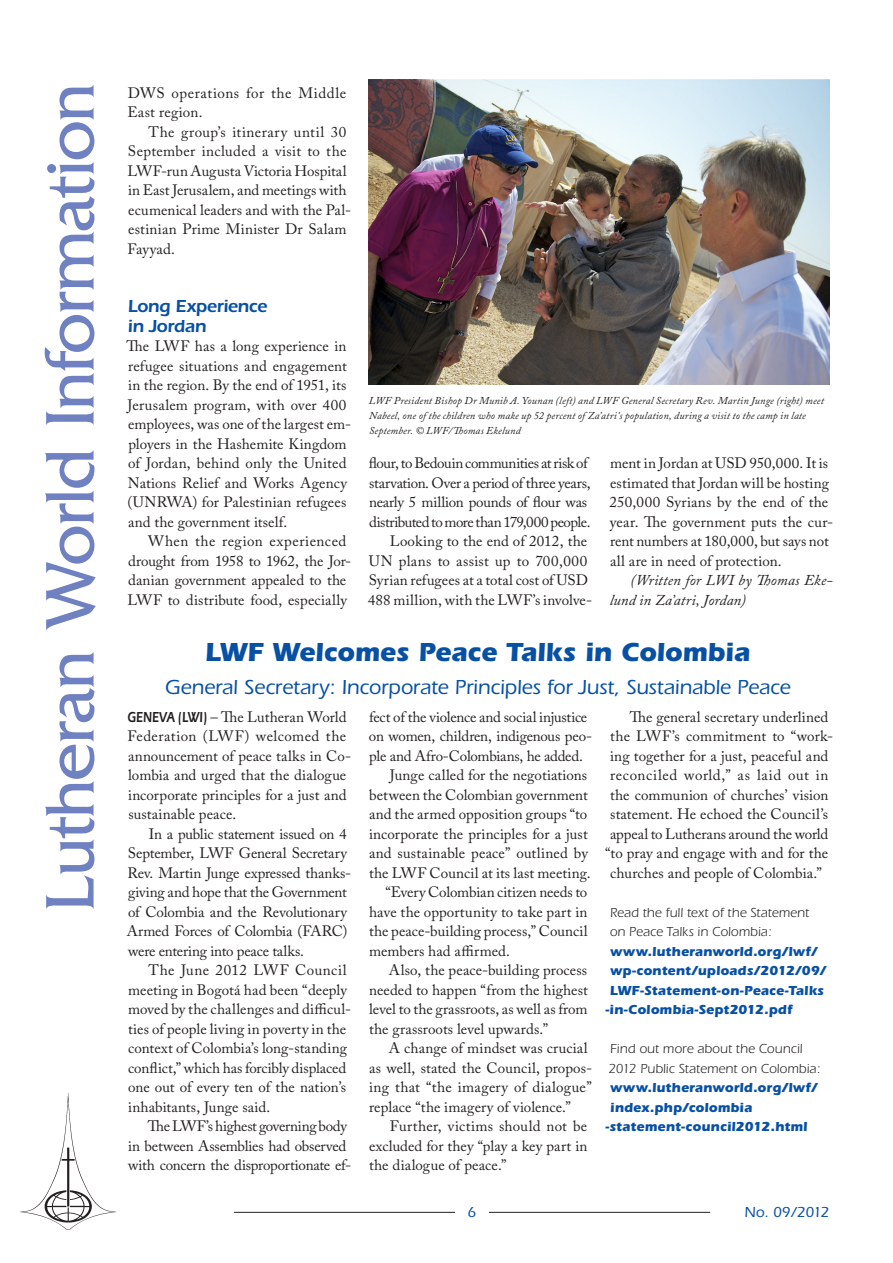
<style>
.page{position:relative;width:893px;height:1263px;background:#fff}
.page>*{position:absolute;margin:0;border:0;box-sizing:border-box;transform-origin:0 0}
.t1{font:72px "Friz Quadrata";letter-spacing:-.02em;color:#6f81c0}
.Heading_1_alt{font:700 27px "Itc Eras";letter-spacing:-.005em;color:#0850a3}
.Heading_2_alt{font:500 21px "Itc Eras";letter-spacing:-.005em;color:#0850a3}
.Heading_3{font:600 18px/19.5px "Itc Eras";letter-spacing:-.02em;color:#0850a3}
.Normal_first{font:15px/19.5px "Adobe Caslon Pro";letter-spacing:.005em;color:#231f20}
.Normal_first-2{font:15px/19.5px "Adobe Caslon Pro";letter-spacing:-.015em;color:#231f20}
.Normal_first_byline{font:15px/19.5px "Adobe Caslon Pro";letter-spacing:.005em;color:#231f20}
.Normal_first-3{font:15px/19.5px "Adobe Caslon Pro";letter-spacing:-.025em;color:#231f20}
.t2{font:italic 15px/19.5px "Adobe Caslon Pro";letter-spacing:.01em;color:#231f20}
.Normal_first-4{font:15px/19.5px "Adobe Caslon Pro";letter-spacing:.03em;color:#231f20}
.Normal_first-5{font:15px "Adobe Caslon Pro";letter-spacing:.04em;color:#231f20}
.t3{font:500 15px "Itc Eras";letter-spacing:-.03em;color:#0850a3}
.Normal_URL{font:700 13.5px "Itc Eras";letter-spacing:.01em;color:#0850a3}
.Normal_URL-2{font:13.5px "Itc Eras";letter-spacing:.005em;color:#231f20}
.Captions{font:italic 10.5px/15px "Adobe Caslon Pro";letter-spacing:.015em;color:#231f20}
.s1{font-family:"Itc Eras";font-weight:600}
</style>
<div class="page">
<hr style="left:489px;top:1212px;width:221px;height:1px;background:#231f20">
<hr style="left:234px;top:1212px;width:221px;height:1px;background:#231f20">
<img style="left:20px;top:1092px;width:97px;height:138px">
<img style="left:369px;top:80px;width:460px;height:305px">
<h1 class="t1" style="left:30px;top:912px;width:830px;rotate:-90deg">Lutheran World Information</h1>
<p class="Normal_first-4" style="left:127px;top:83px;width:220px">DWS operations for the Middle<br>East region.</p>
<p class="Normal_first" style="left:128px;top:122px;width:225px;text-indent:21px">The group’s itinerary until 30<br>September included a visit to the<br>LWF-run Augusta Victoria Hospital in East Jerusalem, and meetings with ecumenical leaders and with the Pal&shy;estinian Prime Minister Dr Salam<br>Fayyad.</p>
<p class="Heading_3" style="left:128px;top:296px;width:141px">Long Experience in Jordan</p>
<p class="Normal_first" style="left:127px;top:336px;width:226px">The LWF has a long experience in refugee situations and engagement in the region. By the end of 1951, its Jerusalem program, with over 400 employees, was one of the largest em&shy;ployers in the Hashemite Kingdom of Jordan, behind only the United Nations Relief and Works Agency (UNRWA) for Palestinian refugees and the government itself.</p>
<p class="Normal_first" style="left:128px;top:531px;width:225px;text-indent:21px">When the region experienced drought from 1958 to 1962, the Jor&shy;danian government appealed to the LWF to distribute food, especially</p>
<p class="Captions" style="left:369px;top:393px;width:457px">LWF President Bishop Dr Munib A. Younan (left) and LWF General Secretary Rev. Martin Junge (right) meet<br>Nabeel, one of the children who make up 52 percent of Za’atri’s population, during a visit to the camp in late<br>September. © LWF/Thomas Ekelund</p>
<p class="Normal_first" style="left:610px;top:453px;width:225px">ment in Jordan at USD 950,000. It is estimated that Jordan will be hosting 250,000 Syrians by the end of the year. The government puts the cur&shy;rent numbers at 180,000, but says not all are in need of protection.</p>
<p class="t2" style="left:610px;top:570px;width:224px;text-indent:21px">(Written for LWI by Thomas Eke&shy;lund in Za’atri, Jordan)</p>
<p class="Normal_first-3" style="left:369px;top:453px;width:223px">flour, to Bedouin communities at risk of starvation. Over a period of three years, nearly 5 million pounds of flour was distributed to more than 179,000 people.</p>
<p class="Normal_first" style="left:368px;top:531px;width:226px;text-indent:22px">Looking to the end of 2012, the UN plans to assist up to 700,000<br>Syrian refugees at a total cost of USD 488 million, with the LWF’s involve-</p>
<p class="Heading_1_alt" style="left:205px;top:637px;width:547px">LWF Welcomes Peace Talks in Colombia</p>
<p class="Heading_2_alt" style="left:165px;top:675px;width:627px">General Secretary: Incorporate Principles for Just, Sustainable Peace</p>
<p class="Normal_first_byline" style="left:127px;top:707px;width:225px"><span class="s1">GENEVA (LWI)</span> – The Lutheran World<br>Federation (LWF) welcomed the announcement of peace talks in Co&shy;lombia and urged that the dialogue incorporate principles for a just and sustainable peace.</p>
<p class="Normal_first" style="left:127px;top:824px;width:226px;text-indent:22px">In a public statement issued on 4<br>September, LWF General Secretary Rev. Martin Junge expressed thanks&shy;giving and hope that the Government of Colombia and the Revolutionary Armed Forces of Colombia (FARC) were entering into peace talks.</p>
<p class="Normal_first" style="left:128px;top:960px;width:225px;text-indent:21px">The June 2012 LWF Council meeting in Bogotá had been “deeply moved by the challenges and difficul&shy;ties of people living in poverty in the context of Colombia’s long-standing conflict,” which has forcibly displaced one out of every ten of the nation’s inhabitants, Junge said.</p>
<p class="Normal_first-2" style="left:128px;top:1116px;width:225px;text-indent:20px">The LWF’s highest governing body in between Assemblies had observed with concern the disproportionate ef-</p>
<p class="Normal_first" style="left:630px;top:707px;width:200px">The general secretary underlined</p>
<p class="Normal_first" style="left:610px;top:726px;width:224px">the LWF’s commitment to “work-</p>
<p class="Normal_first" style="left:610px;top:746px;width:220px">ing together for a just, peaceful and</p>
<p class="Normal_first-5" style="left:610px;top:766px;width:220px">reconciled world,” as laid out in</p>
<p class="Normal_first" style="left:610px;top:785px;width:220px">the communion of churches’ vision</p>
<p class="Normal_first" style="left:610px;top:804px;width:219px">statement. He echoed the Council’s</p>
<p class="Normal_first" style="left:610px;top:824px;width:220px">appeal to Lutherans around the world</p>
<p class="Normal_first" style="left:605px;top:843px;width:225px">“to pray and engage with and for the</p>
<p class="Normal_first" style="left:610px;top:863px;width:213px">churches and people of Colombia.”</p>
<p class="Normal_URL-2" style="left:610px;top:905px;width:201px">Read the full text of the Statement</p>
<p class="Normal_URL-2" style="left:610px;top:924px;width:164px">on Peace Talks in Colombia:</p>
<p class="Normal_URL" style="left:610px;top:943px;width:209px">www.lutheranworld.org/lwf/</p>
<p class="Normal_URL" style="left:610px;top:963px;width:217px">wp-content/uploads/2012/09/</p>
<p class="Normal_URL" style="left:610px;top:982px;width:215px">LWF-Statement-on-Peace-Talks</p>
<p class="Normal_URL" style="left:605px;top:1002px;width:189px">-in-Colombia-Sept2012.pdf</p>
<p class="Normal_URL-2" style="left:610px;top:1041px;width:194px">Find out more about the Council</p>
<p class="Normal_URL-2" style="left:608px;top:1061px;width:213px">2012 Public Statement on Colombia:</p>
<p class="Normal_URL" style="left:610px;top:1080px;width:209px">www.lutheranworld.org/lwf/</p>
<p class="Normal_URL" style="left:610px;top:1099px;width:143px">index.php/colombia</p>
<p class="Normal_URL" style="left:605px;top:1119px;width:203px">-statement-council2012.html</p>
<p class="Normal_first-2" style="left:369px;top:707px;width:225px">fect of the violence and social injustice on women, children, indigenous peo&shy;ple and Afro-Colombians, he added.</p>
<p class="Normal_first" style="left:369px;top:765px;width:223px;text-indent:21px">Junge called for the negotiations between the Colombian government and the armed opposition groups “to incorporate the principles for a just and sustainable peace” outlined by the LWF Council at its last meeting.</p>
<p class="Normal_first" style="left:369px;top:882px;width:220px;text-align:justify;text-indent:16px">“Every Colombian citizen needs to have the opportunity to take part in the peace-building process,” Council members had affirmed.</p>
<p class="Normal_first" style="left:369px;top:960px;width:220px;text-align:justify;text-indent:20px">Also, the peace-building process needed to happen “from the highest level to the grassroots, as well as from the grassroots level upwards.”</p>
<p class="Normal_first" style="left:369px;top:1038px;width:225px;text-indent:20px">A change of mindset was crucial as well, stated the Council, propos&shy;ing that “the imagery of dialogue” replace “the imagery of violence.”</p>
<p class="Normal_first" style="left:369px;top:1116px;width:220px;text-align:justify;text-indent:21px">Further, victims should not be excluded for they “play a key part in the dialogue of peace.”</p>
<p class="t3" style="left:467px;top:1203px;width:10px">6</p>
<p class="t3" style="left:745px;top:1203px;width:86px">No. 09/2012</p>
</div>
